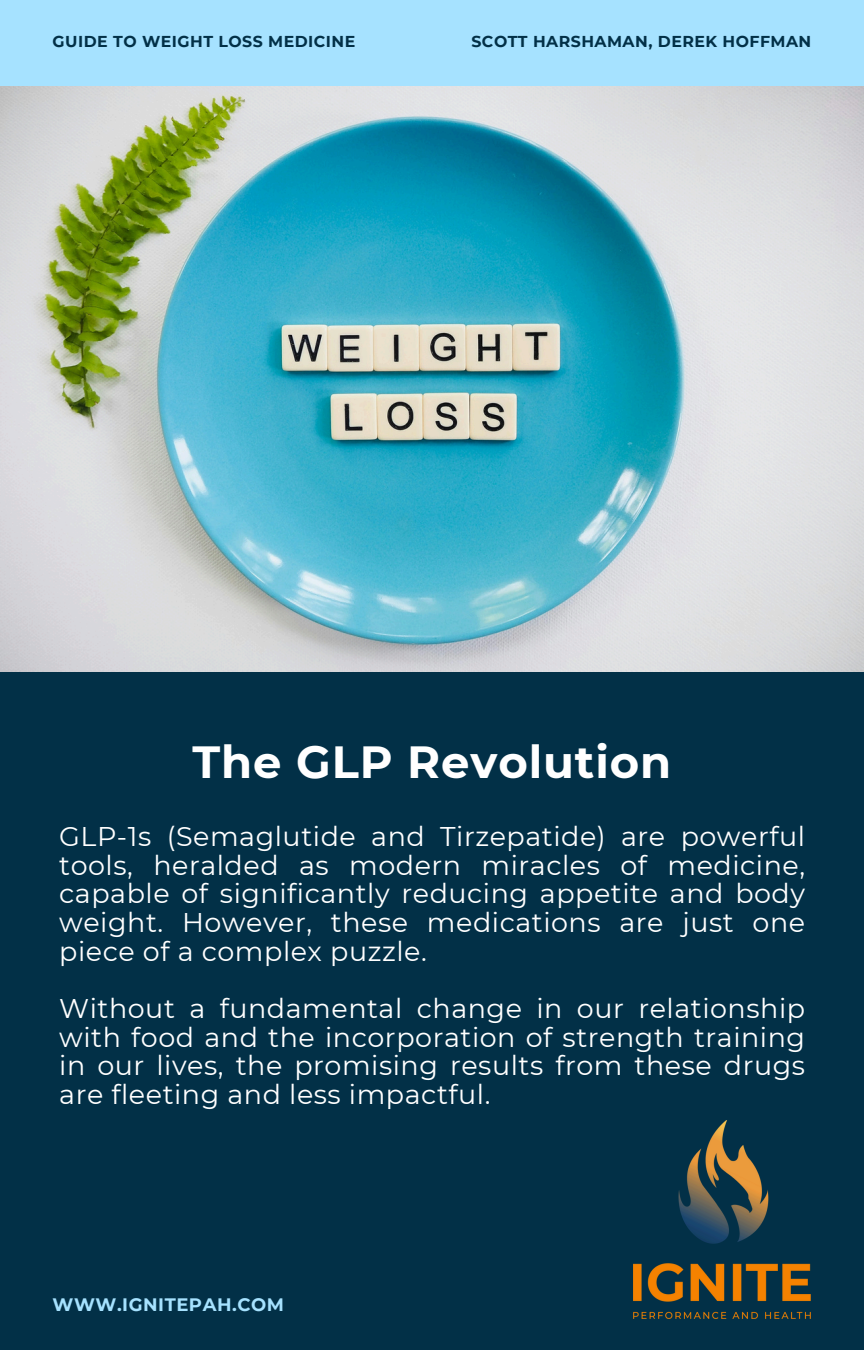
<style>
.page{position:relative;width:864px;height:1350px;background:#023047}
.page>*{position:absolute;margin:0;border:0;box-sizing:border-box;transform-origin:0 0}
.t1{font:700 45px "Montserrat";letter-spacing:.02em;color:#fff}
.t2{font:27px/28.8px "Montserrat";letter-spacing:.02em;color:#fff;text-align:justify}
.t3{font:700 18px "Montserrat";letter-spacing:.03em;color:#a6e2ff}
.t4{font:700 15.75px "Montserrat";letter-spacing:.03em;color:#023047}
</style>
<div class="page">
<div style="left:0;top:0;width:864px;height:86px;background:#a6e2ff"></div>
<img style="left:0;top:86px;width:864px;height:586px">
<img style="left:633px;top:1121px;width:178px;height:197px">
<p class="t4" style="left:53px;top:32px;width:304px">GUIDE TO WEIGHT LOSS MEDICINE</p>
<p class="t4" style="left:471px;top:32px;width:341px">SCOTT HARSHAMAN, DEREK HOFFMAN</p>
<h2 class="t1" style="left:193px;top:735px;width:480px">The GLP Revolution</h2>
<h2 class="t2" style="left:59px;top:822px;width:747px">GLP-1s (Semaglutide and Tirzepatide) are powerful tools, heralded as modern miracles of medicine, capable of significantly reducing appetite and body weight. However, these medications are just one piece of a complex puzzle.</h2>
<h3 class="t2" style="left:59px;top:994px;width:747px">Without a fundamental change in our relationship with food and the incorporation of strength training in our lives, the promising results from these drugs are fleeting and less impactful.</h3>
<p class="t3" style="left:53px;top:1294px;width:233px">WWW.IGNITEPAH.COM</p>
</div>
